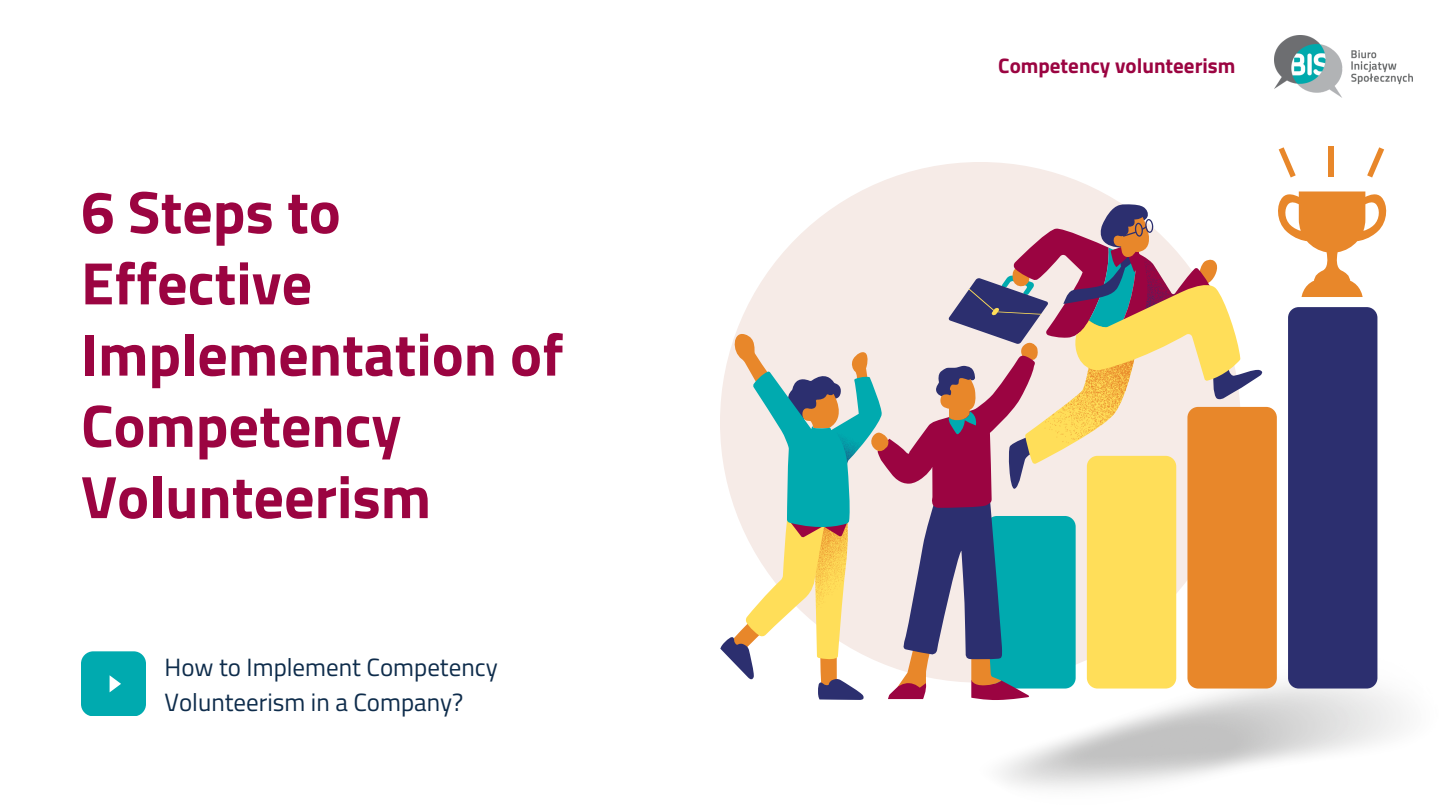
<style>
.page{position:relative;width:1440px;height:810px;background:#fff}
.page>*{position:absolute;margin:0;border:0;box-sizing:border-box;transform-origin:0 0}
.t1{font:700 60px/71.2px "Titillium Web";color:#9b0441}
.t2{font:25px/34.5px "Titillium Web";color:#0e2c4b}
.t3{font:700 21px "Titillium";color:#9b0441}
</style>
<div class="page">
<div style="left:720px;top:162px;width:521px;height:521px;background:#f6ebe7;border-radius:50%"></div>
<div style="left:81px;top:651px;width:65px;height:65px;background:#00aaaf;border-radius:12px"></div>
<svg style="left:110px;top:675px;width:11px;height:17px"></svg>
<img style="left:1274px;top:35px;width:138px;height:63px">
<div style="left:1288px;top:307px;width:89px;height:382px;background:#2c2f6f;border-radius:11px"></div>
<div style="left:1187px;top:407px;width:90px;height:282px;background:#e8872a;border-radius:11px"></div>
<svg style="left:1278px;top:192px;width:109px;height:105px"></svg>
<div style="left:1329px;top:146px;width:5px;height:30px;background:#e8872a"></div>
<svg style="left:1367px;top:147px;width:17px;height:30px"></svg>
<svg style="left:1279px;top:147px;width:17px;height:30px"></svg>
<svg style="left:720px;top:204px;width:545px;height:496px"></svg>
<p class="t1" style="left:81px;top:175px;width:484px">6 Steps to<br>Effective<br>Implementation of<br>Competency<br>Volunteerism</p>
<p class="t2" style="left:165px;top:650px;width:335px">How to Implement Competency<br>Volunteerism in a Company?</p>
<p class="t3" style="left:998px;top:57px;width:239px">Competency volunteerism</p>
</div>
